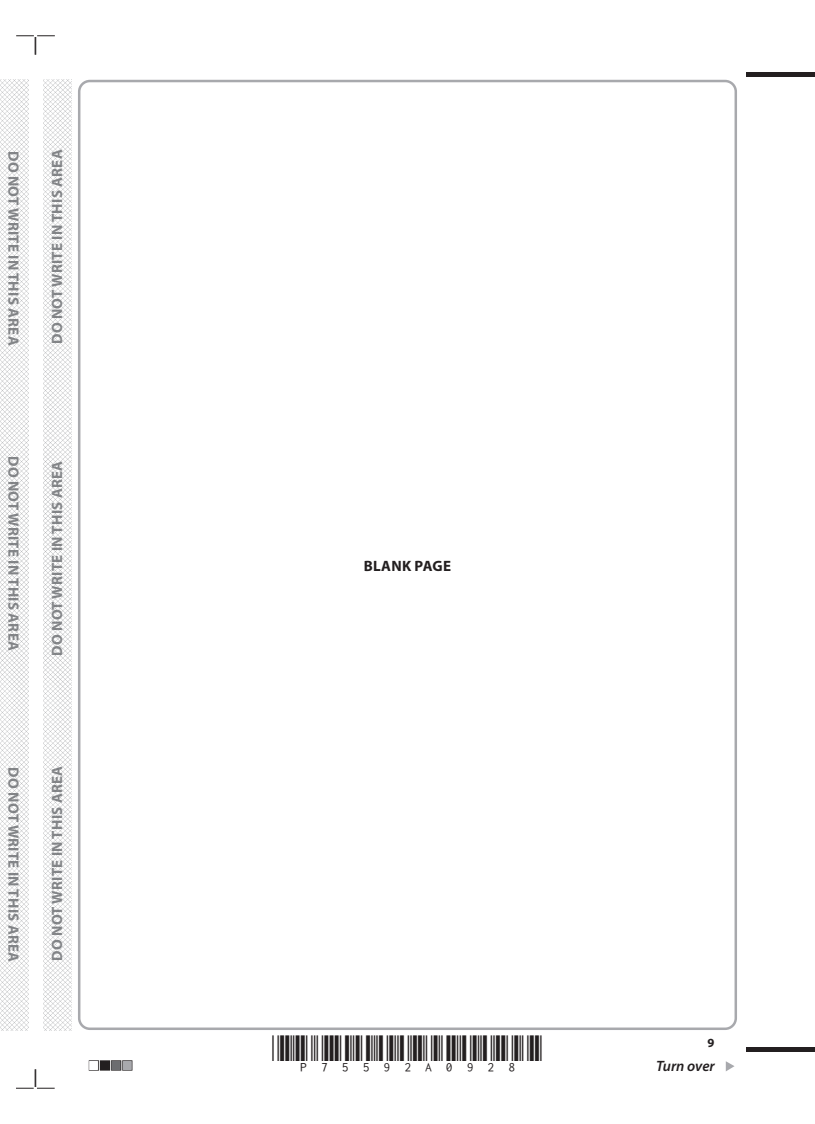
<style>
.page{position:relative;width:815px;height:1124px;background:#fff}
.page>*{position:absolute;margin:0;border:0;box-sizing:border-box;transform-origin:0 0}
.t1{font:700 15px "Myriad Pro";letter-spacing:.02em;color:#808285}
.t2{font:700 15px "Myriad Pro";letter-spacing:.02em;color:#231f20}
.t3{font:italic 600 15px "Myriad Pro";letter-spacing:-.005em;color:#231f20}
.t4{font:700 12.5px "Myriad Pro";color:#231f20}
</style>
<div class="page">
<svg style="left:726px;top:1061px;width:9px;height:10px"></svg>
<div style="left:746px;top:72px;width:69px;height:5px;background:#231f20"></div>
<hr style="left:746px;top:1047px;width:69px;height:4px;background:#231f20">
<svg style="left:16px;top:35px;width:39px;height:20px"></svg>
<svg style="left:16px;top:1069px;width:39px;height:19px"></svg>
<img style="left:0;top:80px;width:28px;height:949px">
<img style="left:43px;top:80px;width:29px;height:949px">
<p class="t1" style="left:23px;top:151px;width:196px;rotate:90deg">DO NOT WRITE IN THIS AREA</p>
<p class="t1" style="left:47px;top:344px;width:196px;rotate:-90deg">DO NOT WRITE IN THIS AREA</p>
<p class="t1" style="left:23px;top:456px;width:196px;rotate:90deg">DO NOT WRITE IN THIS AREA</p>
<p class="t1" style="left:47px;top:655px;width:196px;rotate:-90deg">DO NOT WRITE IN THIS AREA</p>
<p class="t1" style="left:23px;top:767px;width:196px;rotate:90deg">DO NOT WRITE IN THIS AREA</p>
<p class="t1" style="left:47px;top:960px;width:196px;rotate:-90deg">DO NOT WRITE IN THIS AREA</p>
<p class="t2" style="left:364px;top:556px;width:89px">BLANK PAGE</p>
<p class="t4" style="left:707px;top:1034px;width:8px">9</p>
<p class="t3" style="left:656px;top:1056px;width:60px">Turn over</p>
</div>
